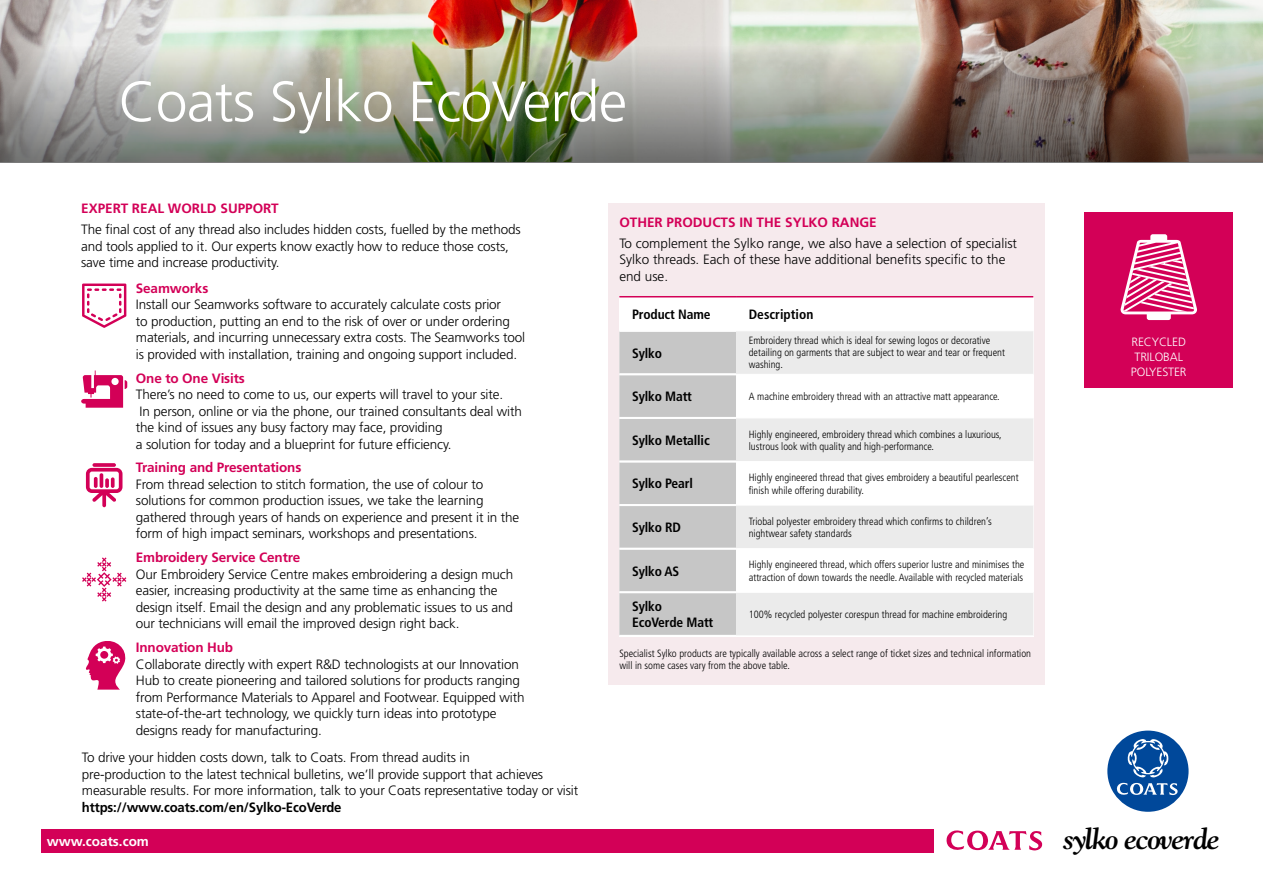
<style>
.page{position:relative;width:1263px;height:893px;background:#fff}
.page>*{position:absolute;margin:0;border:0;box-sizing:border-box;transform-origin:0 0}
.t1{font:300 56.7px "Frutiger";letter-spacing:-.01em;color:#fff}
.t2{font:italic 700 30px "Goudy";letter-spacing:-.05em;color:#000}
.t3{font:300 13.5px/16.5px "Frutiger";letter-spacing:-.01em;color:#000}
.t4{font:700 13.5px "Frutiger";letter-spacing:-.01em;color:#d30057}
.t5{font:700 condensed 13.5px/16.2px "Frutiger";letter-spacing:-.01em;color:#000}
.t6{font:700 13.5px "Frutiger";letter-spacing:-.01em;color:#000}
.t7{font:700 13.5px "Frutiger";letter-spacing:-.01em;color:#d50057}
.t8{font:700 13.5px "Frutiger";color:#fff}
.t9{font:300 12px/15px "Frutiger";letter-spacing:-.01em;color:#fff;text-align:center}
.t10{font:300 condensed 10.5px/12px "Frutiger";color:#000}
</style>
<div class="page">
<div style="left:1084px;top:213px;width:149px;height:175px;background:#d30057"></div>
<svg style="left:1120px;top:234px;width:77px;height:86px"></svg>
<svg style="left:82px;top:284px;width:44px;height:44px"></svg>
<svg style="left:86px;top:468px;width:37px;height:39px"></svg>
<svg style="left:92px;top:463px;width:24px;height:4px"></svg>
<svg style="left:94px;top:477px;width:4px;height:11px"></svg>
<hr style="left:100px;top:473px;width:3px;height:15px;background:#d30057;border-radius:2px">
<svg style="left:105px;top:478px;width:4px;height:10px"></svg>
<svg style="left:111px;top:477px;width:4px;height:11px"></svg>
<svg style="left:82px;top:557px;width:44px;height:45px"></svg>
<svg style="left:81px;top:370px;width:46px;height:38px"></svg>
<img style="left:0;top:0;width:1263px;height:46px">
<img style="left:0;top:46px;width:1263px;height:116px">
<div style="left:41px;top:829px;width:892px;height:23px;background:#d30057"></div>
<div style="left:1107px;top:731px;width:81px;height:81px;background:#00489a;border-radius:50%"></div>
<svg style="left:1116px;top:739px;width:62px;height:56px"></svg>
<svg style="left:946px;top:830px;width:97px;height:21px"></svg>
<svg style="left:85px;top:641px;width:41px;height:49px"></svg>
<div style="left:609px;top:203px;width:436px;height:482px;background:#f6eaed"></div>
<div style="left:619px;top:296px;width:414px;height:341px;background:#fff"></div>
<div style="left:619px;top:332px;width:117px;height:303px;background:#c6c6c6"></div>
<div style="left:736px;top:331px;width:297px;height:304px;background:#ebebeb"></div>
<svg style="left:736px;top:375px;width:297px;height:217px"></svg>
<hr style="left:619px;top:374px;width:117px;height:1px;background:#fff">
<hr style="left:619px;top:375px;width:117px;height:1px;background:#fff">
<hr style="left:619px;top:417px;width:117px;height:1px;background:#fff">
<hr style="left:619px;top:418px;width:117px;height:1px;background:#fff">
<hr style="left:619px;top:461px;width:117px;height:1px;background:#fff">
<hr style="left:619px;top:462px;width:117px;height:1px;background:#fff">
<hr style="left:619px;top:504px;width:117px;height:1px;background:#fff">
<hr style="left:619px;top:505px;width:117px;height:1px;background:#fff">
<hr style="left:619px;top:548px;width:117px;height:1px;background:#fff">
<hr style="left:619px;top:549px;width:117px;height:1px;background:#fff">
<hr style="left:619px;top:591px;width:117px;height:1px;background:#fff">
<hr style="left:619px;top:592px;width:117px;height:1px;background:#fff">
<hr style="left:736px;top:374px;width:297px;height:1px;background:#fff">
<hr style="left:736px;top:418px;width:297px;height:1px;background:#fff">
<hr style="left:736px;top:461px;width:297px;height:1px;background:#fff">
<hr style="left:736px;top:505px;width:297px;height:1px;background:#fff">
<hr style="left:736px;top:548px;width:297px;height:1px;background:#fff">
<hr style="left:736px;top:592px;width:297px;height:1px;background:#fff">
<hr style="left:619px;top:296px;width:117px;height:1px;background:#d30057">
<hr style="left:736px;top:296px;width:297px;height:1px;background:#d30057">
<h1 class="t1" style="left:119px;top:70px;width:510px">Coats Sylko EcoVerde</h1>
<p class="t4" style="left:81px;top:201px;width:199px">EXPERT REAL WORLD SUPPORT</p>
<p class="t3" style="left:81px;top:221px;width:441px">The final cost of any thread also includes hidden costs, fuelled by the methods and tools applied to it. Our experts know exactly how to reduce those costs, save time and increase productivity.</p>
<p class="t4" style="left:136px;top:280px;width:74px">Seamworks</p>
<p class="t3" style="left:136px;top:296px;width:391px">Install our Seamworks software to accurately calculate costs prior<br>to production, putting an end to the risk of over or under ordering materials, and incurring unnecessary extra costs. The Seamworks tool is provided with installation, training and ongoing support included.</p>
<p class="t4" style="left:136px;top:370px;width:110px">One to One Visits</p>
<p class="t3" style="left:136px;top:386px;width:388px">There’s no need to come to us, our experts will travel to your site.<br>In person, online or via the phone, our trained consultants deal with the kind of issues any busy factory may face, providing<br>a solution for today and a blueprint for future efficiency.</p>
<p class="t4" style="left:136px;top:460px;width:167px">Training and Presentations</p>
<p class="t3" style="left:136px;top:476px;width:385px">From thread selection to stitch formation, the use of colour to solutions for common production issues, we take the learning gathered through years of hands on experience and present it in the form of high impact seminars, workshops and presentations.</p>
<p class="t4" style="left:136px;top:550px;width:166px">Embroidery Service Centre</p>
<p class="t3" style="left:136px;top:566px;width:379px">Our Embroidery Service Centre makes embroidering a design much easier, increasing productivity at the same time as enhancing the design itself. Email the design and any problematic issues to us and our technicians will email the improved design right back.</p>
<p class="t7" style="left:136px;top:640px;width:99px">Innovation Hub</p>
<p class="t3" style="left:136px;top:656px;width:390px">Collaborate directly with expert R&amp;D technologists at our Innovation Hub to create pioneering and tailored solutions for products ranging from Performance Materials to Apparel and Footwear. Equipped with state-of-the-art technology, we quickly turn ideas into prototype designs ready for manufacturing.</p>
<p class="t3" style="left:82px;top:749px;width:498px">To drive your hidden costs down, talk to Coats. From thread audits in<br>pre-production to the latest technical bulletins, we’ll provide support that achieves measurable results. For more information, talk to your Coats representative today or visit</p>
<p class="t6" style="left:82px;top:799px;width:261px">https://www.coats.com/en/Sylko-EcoVerde</p>
<p class="t4" style="left:619px;top:215px;width:259px">OTHER PRODUCTS IN THE SYLKO RANGE</p>
<p class="t3" style="left:619px;top:235px;width:399px">To complement the Sylko range, we also have a selection of specialist<br>Sylko threads. Each of these have additional benefits specific to the end use.</p>
<p class="t5" style="left:632px;top:306px;width:80px">Product Name</p>
<p class="t5" style="left:749px;top:306px;width:66px">Description</p>
<p class="t5" style="left:632px;top:345px;width:31px">Sylko</p>
<p class="t10" style="left:749px;top:335px;width:258px">Embroidery thread which is ideal for sewing logos or decorative detailing on garments that are subject to wear and tear or frequent washing.</p>
<p class="t5" style="left:632px;top:388px;width:61px">Sylko Matt</p>
<p class="t10" style="left:749px;top:391px;width:253px">A machine embroidery thread with an attractive matt appearance.</p>
<p class="t5" style="left:632px;top:432px;width:79px">Sylko Metallic</p>
<p class="t10" style="left:749px;top:428px;width:254px">Highly engineered, embroidery thread which combines a luxurious, lustrous look with quality and high-performance.</p>
<p class="t5" style="left:632px;top:476px;width:62px">Sylko Pearl</p>
<p class="t10" style="left:749px;top:471px;width:271px;line-height:12.6px">Highly engineered thread that gives embroidery a beautiful pearlescent finish while offering durability.</p>
<p class="t5" style="left:632px;top:519px;width:50px">Sylko RD</p>
<p class="t10" style="left:749px;top:515px;width:244px;line-height:12.6px">Triobal polyester embroidery thread which confirms to children’s nightwear safety standards</p>
<p class="t5" style="left:632px;top:563px;width:49px">Sylko AS</p>
<p class="t10" style="left:749px;top:558px;width:277px;line-height:12.6px">Highly engineered thread, which offers superior lustre and minimises the attraction of down towards the needle. Available with recycled materials</p>
<p class="t5" style="left:632px;top:598px;width:83px">Sylko<br>EcoVerde Matt</p>
<p class="t10" style="left:749px;top:608px;width:260px">100% recycled polyester corespun thread for machine embroidering</p>
<p class="t10" style="left:619px;top:648px;width:413px">Specialist Sylko products are typically available across a select range of ticket sizes and technical information will in some cases vary from the above table.</p>
<p class="t9" style="left:1131px;top:334px;width:57px">RECYCLED<br>TRILOBAL<br>POLYESTER</p>
<p class="t8" style="left:47px;top:833px;width:104px">www.coats.com</p>
<h2 class="t2" style="left:1063px;top:820px;width:158px">sylko ecoverde</h2>
</div>
